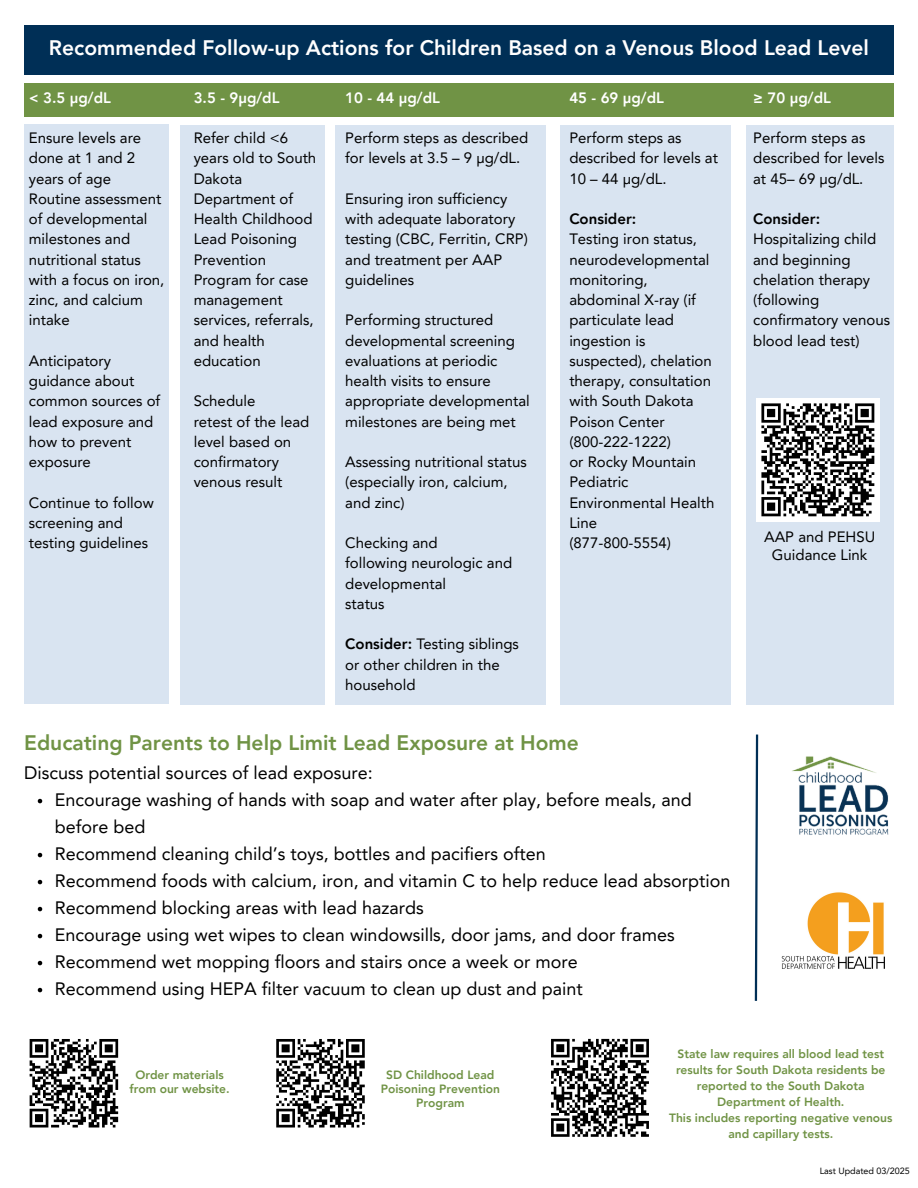
<style>
.page{position:relative;width:918px;height:1188px;background:#fff}
.page>*{position:absolute;margin:0;border:0;box-sizing:border-box;transform-origin:0 0}
.t1{font:800 21px "Avenir LT Pro";color:#fff}
.t2{font:800 21px "Avenir LT Pro";color:#709345}
.t3{font:18px/27px "Avenir LT Pro";color:#000}
.t4{font:15px/20.2px "Avenir LT Pro";color:#000}
.t5{font:800 15px "Avenir LT Pro";color:#fff}
.t6{font:800 12px/16px "Avenir LT Pro";color:#709345;text-align:center}
.t7{font:9px "Avenir LT Pro";color:#000}
.s1{font-weight:800}
</style>
<div class="page">
<div style="left:24px;top:26px;width:870px;height:49px;background:#002f56"></div>
<div style="left:24px;top:83px;width:870px;height:33px;background:#709345"></div>
<div style="left:746px;top:125px;width:148px;height:580px;background:#d9e4f1"></div>
<div style="left:756px;top:398px;width:124px;height:124px;background:#fff"></div>
<svg style="left:761px;top:403px;width:114px;height:114px"></svg>
<div style="left:335px;top:125px;width:211px;height:580px;background:#d9e4f1"></div>
<div style="left:24px;top:124px;width:145px;height:580px;background:#d9e4f1"></div>
<div style="left:180px;top:125px;width:144px;height:580px;background:#d9e4f1"></div>
<div style="left:560px;top:125px;width:171px;height:580px;background:#d9e4f1"></div>
<svg style="left:551px;top:1038px;width:98px;height:99px"></svg>
<svg style="left:29px;top:1039px;width:90px;height:89px"></svg>
<svg style="left:276px;top:1039px;width:89px;height:89px"></svg>
<img style="left:781px;top:892px;width:104px;height:77px">
<img style="left:792px;top:756px;width:97px;height:79px">
<svg style="left:754px;top:734px;width:5px;height:267px"></svg>
<svg style="left:38px;top:799px;width:4px;height:4px"></svg>
<svg style="left:38px;top:853px;width:4px;height:4px"></svg>
<svg style="left:38px;top:880px;width:4px;height:4px"></svg>
<svg style="left:38px;top:907px;width:4px;height:4px"></svg>
<svg style="left:38px;top:934px;width:4px;height:4px"></svg>
<svg style="left:38px;top:961px;width:4px;height:4px"></svg>
<svg style="left:38px;top:988px;width:4px;height:4px"></svg>
<h1 class="t1" style="left:49px;top:39px;width:822px">Recommended Follow-up Actions for Children Based on a Venous Blood Lead Level</h1>
<h5 class="t5" style="left:29px;top:91px;width:84px">&lt; 3.5 µg/dL</h5>
<h5 class="t4" style="left:29px;top:129px;width:137px">Ensure levels are done at 1 and 2 years of age<br>Routine assessment of developmental milestones and nutritional status with a focus on iron, zinc, and calcium intake</h5>
<h5 class="t4" style="left:29px;top:352px;width:133px">Anticipatory guidance about common sources of lead exposure and how to prevent exposure</h5>
<h4 class="t4" style="left:29px;top:494px;width:127px">Continue to follow screening and testing guidelines</h4>
<h5 class="t5" style="left:194px;top:91px;width:87px">3.5 - 9µg/dL</h5>
<h5 class="t4" style="left:194px;top:129px;width:124px">Refer child &lt;6 years old to South<br>Dakota<br>Department of<br>Health Childhood<br>Lead Poisoning<br>Prevention<br>Program for case management services, referrals, and health education</h5>
<h4 class="t4" style="left:194px;top:392px;width:117px">Schedule<br>retest of the lead level based on confirmatory venous result</h4>
<h5 class="t5" style="left:345px;top:91px;width:96px">10 - 44 µg/dL</h5>
<h5 class="t4" style="left:345px;top:129px;width:185px">Perform steps as described for levels at 3.5 – 9 µg/dL.</h5>
<h5 class="t4" style="left:345px;top:190px;width:184px">Ensuring iron sufficiency with adequate laboratory testing (CBC, Ferritin, CRP) and treatment per AAP guidelines</h5>
<h5 class="t4" style="left:345px;top:311px;width:186px">Performing structured developmental screening evaluations at periodic health visits to ensure appropriate developmental milestones are being met</h5>
<h5 class="t4" style="left:345px;top:453px;width:183px">Assessing nutritional status (especially iron, calcium, and zinc)</h5>
<h5 class="t4" style="left:345px;top:534px;width:168px">Checking and<br>following neurologic and developmental<br>status</h5>
<h4 class="t4" style="left:345px;top:635px;width:175px"><span class="s1">Consider:</span> Testing siblings or other children in the household</h4>
<h5 class="t5" style="left:569px;top:91px;width:96px">45 - 69 µg/dL</h5>
<h5 class="t4" style="left:569px;top:129px;width:150px">Perform steps as described for levels at<br>10 – 44 µg/dL.</h5>
<h4 class="t4" style="left:569px;top:210px;width:147px"><span class="s1">Consider:<br></span>Testing iron status, neurodevelopmental monitoring, abdominal X-ray (if particulate lead ingestion is suspected), chelation therapy, consultation with South Dakota<br>Poison Center (800-222-1222)<br>or Rocky Mountain<br>Pediatric<br>Environmental Health<br>Line<br>(877-800-5554)</h4>
<h2 class="t2" style="left:24px;top:735px;width:556px">Educating Parents to Help Limit Lead Exposure at Home</h2>
<h2 class="t3" style="left:24px;top:760px;width:350px">Discuss potential sources of lead exposure:</h2>
<p class="t3" style="left:55px;top:787px;width:639px">Encourage washing of hands with soap and water after play, before meals, and before bed</p>
<p class="t3" style="left:55px;top:841px;width:492px">Recommend cleaning child’s toys, bottles and pacifiers often</p>
<p class="t3" style="left:55px;top:868px;width:677px">Recommend foods with calcium, iron, and vitamin C to help reduce lead absorption</p>
<p class="t3" style="left:55px;top:895px;width:371px">Recommend blocking areas with lead hazards</p>
<p class="t3" style="left:55px;top:922px;width:621px">Encourage using wet wipes to clean windowsills, door jams, and door frames</p>
<p class="t3" style="left:55px;top:949px;width:525px">Recommend wet mopping floors and stairs once a week or more</p>
<p class="t3" style="left:55px;top:976px;width:529px">Recommend using HEPA filter vacuum to clean up dust and paint</p>
<h5 class="t5" style="left:753px;top:91px;width:79px">≥ 70 µg/dL</h5>
<h5 class="t4" style="left:753px;top:129px;width:133px">Perform steps as described for levels at 45– 69 µg/dL.</h5>
<p class="t4" style="left:753px;top:210px;width:139px"><span class="s1">Consider:<br></span>Hospitalizing child and beginning chelation therapy (following confirmatory venous blood lead test)</p>
<h5 class="t4" style="left:764px;top:529px;width:113px;line-height:18px;text-align:center">AAP and PEHSU<br>Guidance Link</h5>
<p class="t6" style="left:130px;top:1069px;width:102px;line-height:14px">Order materials from our website.</p>
<p class="t6" style="left:381px;top:1069px;width:121px;line-height:14px">SD Childhood Lead<br>Poisoning Prevention<br>Program</p>
<h4 class="t6" style="left:669px;top:1047px;width:225px">State law requires all blood lead test results for South Dakota residents be reported to the South Dakota<br>Department of Health.<br>This includes reporting negative venous and capillary tests.</h4>
<p class="t7" style="left:820px;top:1167px;width:92px">Last Updated 03/2025</p>
</div>
